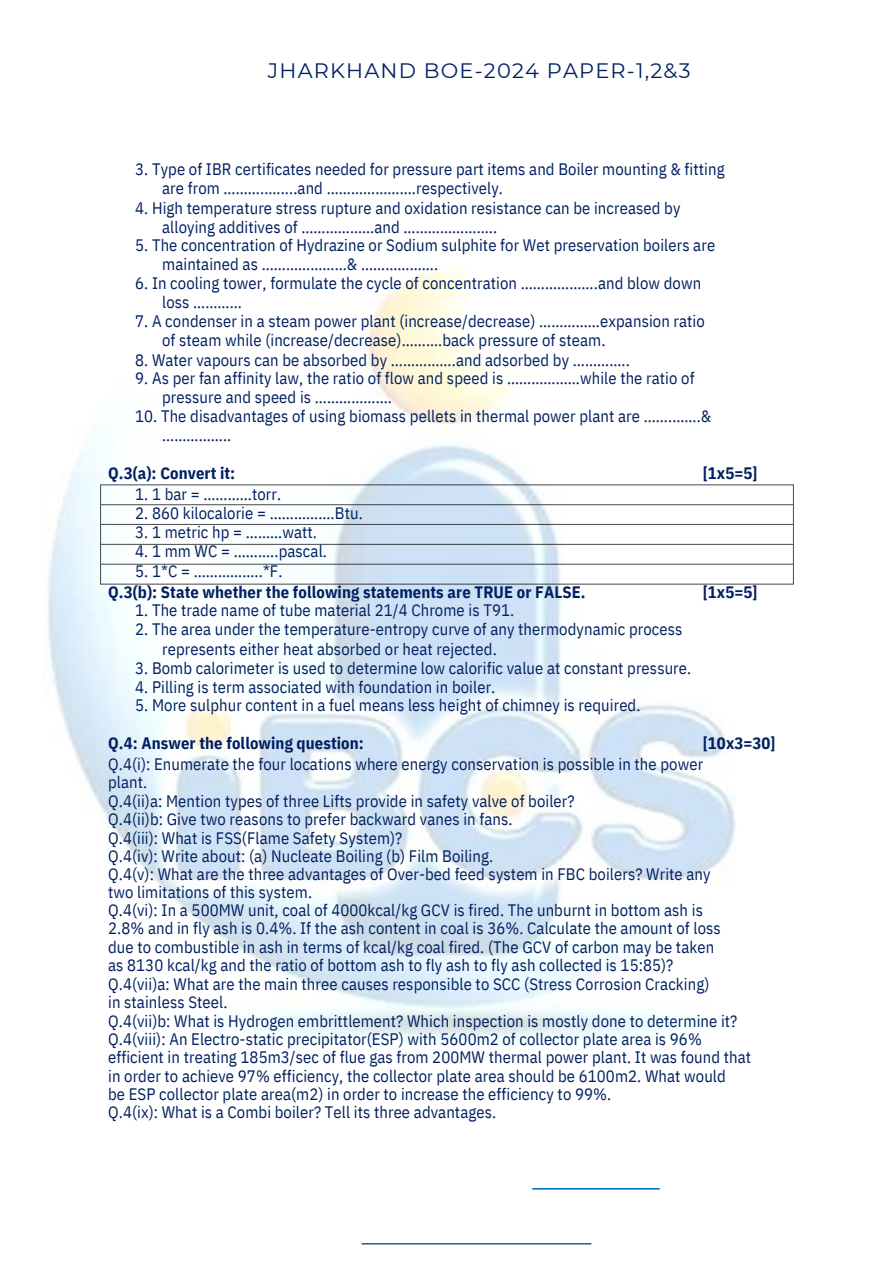
<style>
.page{position:relative;width:894px;height:1264px;background:#fff}
.page>*{position:absolute;margin:0;border:0;box-sizing:border-box;transform-origin:0 0}
.t1{font:20.85px "Montserrat";letter-spacing:.055em;color:#002060}
.t2{font:16.5px "IBM Plex Sans Cond";letter-spacing:.005em;color:#002060}
.t3{font:700 16.5px "IBM Plex Sans Cond";letter-spacing:.005em;color:#002060}
</style>
<div class="page">
<img style="left:47px;top:269px;width:689px;height:771px">
<img style="left:361px;top:1243px;width:231px;height:1px">
<img style="left:532px;top:1188px;width:128px;height:1px">
<img style="left:92px;top:477px;width:702px;height:115px">
<h1 class="t1" style="left:268px;top:58px;width:424px">JHARKHAND BOE-2024 PAPER-1,2&amp;3</h1>
<p class="t2" style="left:135px;top:158px;width:590px">3. Type of IBR certificates needed for pressure part items and Boiler mounting &amp; fitting</p>
<p class="t2" style="left:162px;top:177px;width:342px">are from ………..…....and ………………….respectively.</p>
<p class="t2" style="left:135px;top:196px;width:546px">4. High temperature stress rupture and oxidation resistance can be increased by</p>
<p class="t2" style="left:162px;top:216px;width:336px">alloying additives of ………………and …………………..</p>
<p class="t2" style="left:135px;top:234px;width:581px">5. The concentration of Hydrazine or Sodium sulphite for Wet preservation boilers are</p>
<p class="t2" style="left:162px;top:253px;width:277px">maintained as …………………&amp; ……………….</p>
<p class="t2" style="left:135px;top:272px;width:567px">6. In cooling tower, formulate the cycle of concentration ……………….and blow down</p>
<p class="t2" style="left:162px;top:291px;width:81px">loss …………</p>
<p class="t2" style="left:135px;top:310px;width:571px">7. A condenser in a steam power plant (increase/decrease) ……………expansion ratio</p>
<p class="t2" style="left:162px;top:329px;width:444px">of steam while (increase/decrease)……….back pressure of steam.</p>
<p class="t2" style="left:135px;top:348px;width:496px">8. Water vapours can be absorbed by …………….and adsorbed by …………..</p>
<p class="t2" style="left:135px;top:366px;width:560px">9. As per fan affinity law, the ratio of flow and speed is ………………while the ratio of</p>
<p class="t2" style="left:162px;top:386px;width:231px">pressure and speed is ……………….</p>
<p class="t2" style="left:135px;top:405px;width:577px">10. The disadvantages of using biomass pellets in thermal power plant are …….…….&amp;</p>
<p class="t2" style="left:162px;top:424px;width:71px">……………..</p>
<p class="t3" style="left:108px;top:462px;width:129px">Q.3(a): Convert it:</p>
<h2 class="t3" style="left:702px;top:462px;width:56px">[1x5=5]</h2>
<h2 class="t2" style="left:135px;top:483px;width:148px">1. 1 bar = …………torr.</h2>
<p class="t2" style="left:135px;top:502px;width:229px">2. 860 kilocalorie = …………….Btu.</p>
<p class="t2" style="left:135px;top:521px;width:183px">3. 1 metric hp = ………watt.</p>
<p class="t2" style="left:135px;top:540px;width:193px">4. 1 mm WC = ………..pascal.</p>
<p class="t2" style="left:135px;top:559px;width:149px">5. 1*C = ……………..*F.</p>
<p class="t3" style="left:108px;top:581px;width:479px">Q.3(b): State whether the following statements are TRUE or FALSE.</p>
<p class="t3" style="left:702px;top:581px;width:56px">[1x5=5]</p>
<h2 class="t2" style="left:135px;top:599px;width:380px">1. The trade name of tube material 21/4 Chrome is T91.</h2>
<h2 class="t2" style="left:135px;top:618px;width:548px">2. The area under the temperature-entropy curve of any thermodynamic process</h2>
<p class="t2" style="left:162px;top:638px;width:336px">represents either heat absorbed or heat rejected.</p>
<p class="t2" style="left:135px;top:656px;width:557px">3. Bomb calorimeter is used to determine low calorific value at constant pressure.</p>
<p class="t2" style="left:135px;top:676px;width:361px">4. Pilling is term associated with foundation in boiler.</p>
<p class="t2" style="left:135px;top:694px;width:506px">5. More sulphur content in a fuel means less height of chimney is required.</p>
<p class="t3" style="left:108px;top:732px;width:257px">Q.4: Answer the following question:</p>
<p class="t3" style="left:702px;top:732px;width:74px">[10x3=30]</p>
<h2 class="t2" style="left:108px;top:752px;width:596px">Q.4(i): Enumerate the four locations where energy conservation is possible in the power</h2>
<h2 class="t2" style="left:108px;top:770px;width:41px">plant.</h2>
<p class="t2" style="left:108px;top:789px;width:468px">Q.4(ii)a: Mention types of three Lifts provide in safety valve of boiler?</p>
<p class="t2" style="left:108px;top:807px;width:406px">Q.4(ii)b: Give two reasons to prefer backward vanes in fans.</p>
<p class="t2" style="left:108px;top:826px;width:296px">Q.4(iii): What is FSS(Flame Safety System)?</p>
<p class="t2" style="left:108px;top:844px;width:386px">Q.4(iv): Write about: (a) Nucleate Boiling (b) Film Boiling.</p>
<p class="t2" style="left:108px;top:862px;width:604px">Q.4(v): What are the three advantages of Over-bed feed system in FBC boilers? Write any</p>
<p class="t2" style="left:108px;top:880px;width:205px">two limitations of this system.</p>
<p class="t2" style="left:108px;top:898px;width:596px">Q.4(vi): In a 500MW unit, coal of 4000kcal/kg GCV is fired. The unburnt in bottom ash is</p>
<p class="t2" style="left:108px;top:916px;width:614px">2.8% and in fly ash is 0.4%. If the ash content in coal is 36%. Calculate the amount of loss</p>
<p class="t2" style="left:108px;top:936px;width:607px">due to combustible in ash in terms of kcal/kg coal fired. (The GCV of carbon may be taken</p>
<p class="t2" style="left:108px;top:954px;width:566px">as 8130 kcal/kg and the ratio of bottom ash to fly ash to fly ash collected is 15:85)?</p>
<p class="t2" style="left:108px;top:973px;width:602px">Q.4(vii)a: What are the main three causes responsible to SCC (Stress Corrosion Cracking)</p>
<p class="t2" style="left:108px;top:991px;width:121px">in stainless Steel.</p>
<p class="t2" style="left:108px;top:1010px;width:630px">Q.4(vii)b: What is Hydrogen embrittlement? Which inspection is mostly done to determine it?</p>
<p class="t2" style="left:108px;top:1028px;width:595px">Q.4(viii): An Electro-static precipitator(ESP) with 5600m2 of collector plate area is 96%</p>
<p class="t2" style="left:108px;top:1046px;width:644px">efficient in treating 185m3/sec of flue gas from 200MW thermal power plant. It was found that</p>
<p class="t2" style="left:108px;top:1065px;width:619px">in order to achieve 97% efficiency, the collector plate area should be 6100m2. What would</p>
<p class="t2" style="left:108px;top:1083px;width:504px">be ESP collector plate area(m2) in order to increase the efficiency to 99%.</p>
<p class="t2" style="left:108px;top:1101px;width:389px">Q.4(ix): What is a Combi boiler? Tell its three advantages.</p>
</div>
